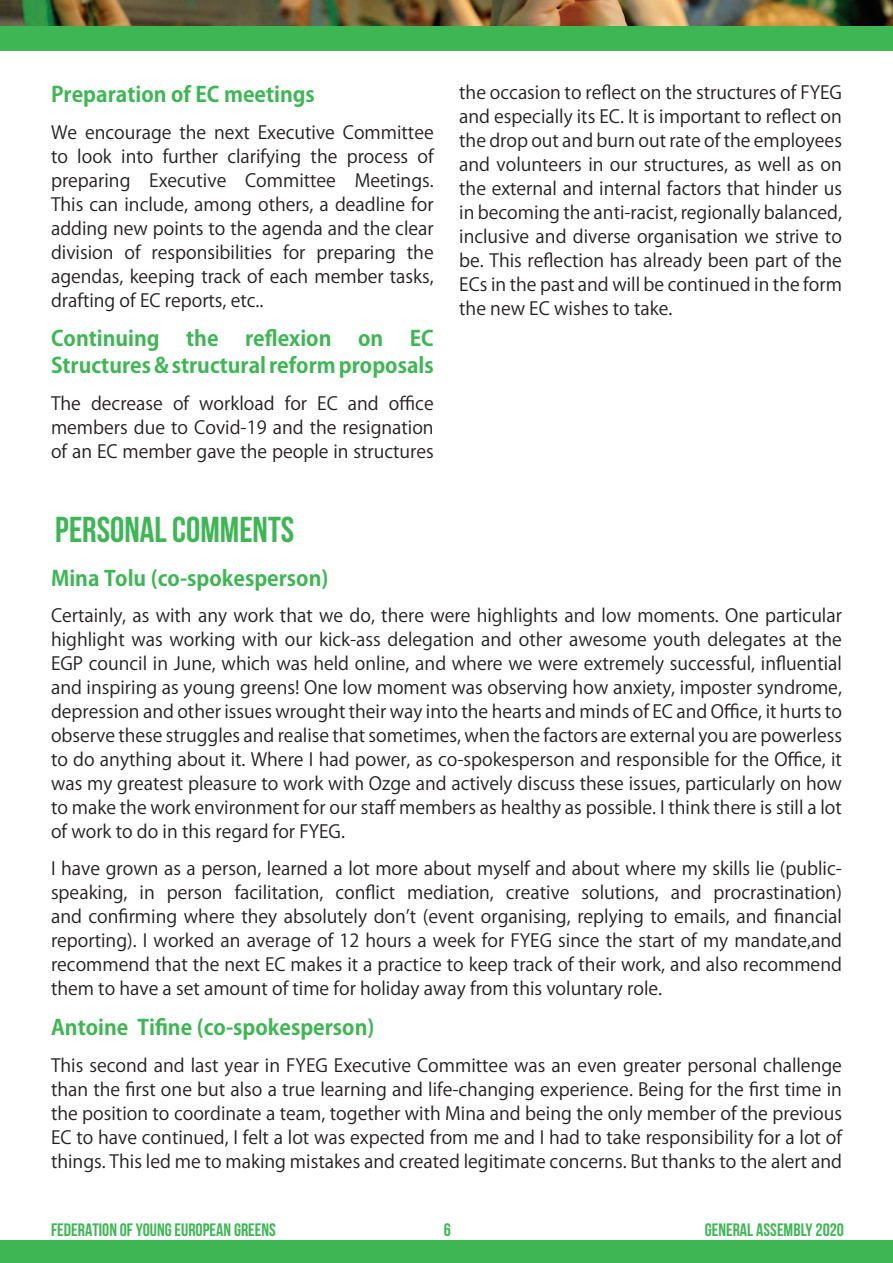
<style>
.page{position:relative;width:893px;height:1263px;background:#fff}
.page>*{position:absolute;margin:0;border:0;box-sizing:border-box;transform-origin:0 0}
.t1{font:700 36px "Bebas Neue";color:#3eb654}
.t2{font:700 21px/27px "Koz Go Pro";color:#3eb654;text-align:right}
.t3{font:18px/24px "Koz Go Pro";color:#231f20;text-align:justify}
.t4{font:700 18px "Bebas Neue";color:#3eb654}
</style>
<div class="page">
<div style="left:0;top:1240px;width:893px;height:23px;background:#3eb654"></div>
<div style="left:0;top:26px;width:893px;height:25px;background:#3eb654"></div>
<img style="left:0;top:0;width:893px;height:26px">
<p class="t2" style="left:51px;top:82px;width:265px">Preparation of EC meetings</p>
<p class="t3" style="left:51px;top:121px;width:384px">We encourage the next Executive Committee to look into further clarifying the process of preparing Executive Committee Meetings.<br>This can include, among others, a deadline for adding new points to the agenda and the clear division of responsibilities for preparing the agendas, keeping track of each member tasks, drafting of EC reports, etc..</p>
<p class="t2" style="left:51px;top:327px;width:110px">Continuing</p>
<p class="t2" style="left:186px;top:327px;width:34px">the</p>
<p class="t2" style="left:245px;top:327px;width:88px">reflexion</p>
<p class="t2" style="left:358px;top:327px;width:27px">on</p>
<p class="t2" style="left:51px;top:327px;width:384px">EC<br>Structures &amp; structural reform proposals</p>
<p class="t3" style="left:51px;top:392px;width:384px">The decrease of workload for EC and office members due to Covid-19 and the resignation of an EC member gave the people in structures</p>
<p class="t3" style="left:459px;top:81px;width:384px">the occasion to reflect on the structures of FYEG and especially its EC. It is important to reflect on the drop out and burn out rate of the employees and volunteers in our structures, as well as on the external and internal factors that hinder us in becoming the anti-racist, regionally balanced, inclusive and diverse organisation we strive to be. This reflection has already been part of the ECs in the past and will be continued in the form the new EC wishes to take.</p>
<h1 class="t1" style="left:55px;top:509px;width:241px">PERSONAL COMMENTS</h1>
<p class="t2" style="left:51px;top:566px;width:279px">Mina Tolu (co-spokesperson)</p>
<p class="t3" style="left:51px;top:604px;width:792px">Certainly, as with any work that we do, there were highlights and low moments. One particular highlight was working with our kick-ass delegation and other awesome youth delegates at the EGP council in June, which was held online, and where we were extremely successful, influential and inspiring as young greens! One low moment was observing how anxiety, imposter syndrome, depression and other issues wrought their way into the hearts and minds of EC and Office, it hurts to observe these struggles and realise that sometimes, when the factors are external you are powerless to do anything about it. Where I had power, as co-spokesperson and responsible for the Office, it was my greatest pleasure to work with Ozge and actively discuss these issues, particularly on how to make the work environment for our staff members as healthy as possible. I think there is still a lot of work to do in this regard for FYEG.</p>
<p class="t3" style="left:51px;top:857px;width:792px">I have grown as a person, learned a lot more about myself and about where my skills lie (public&shy;speaking, in person facilitation, conflict mediation, creative solutions, and procrastination) and confirming where they absolutely don’t (event organising, replying to emails, and financial reporting). I worked an average of 12 hours a week for FYEG since the start of my mandate,and recommend that the next EC makes it a practice to keep track of their work, and also recommend them to have a set amount of time for holiday away from this voluntary role.</p>
<p class="t2" style="left:51px;top:1015px;width:325px">Antoine Tifine (co-spokesperson)</p>
<p class="t3" style="left:51px;top:1053px;width:792px">This second and last year in FYEG Executive Committee was an even greater personal challenge than the first one but also a true learning and life-changing experience. Being for the first time in the position to coordinate a team, together with Mina and being the only member of the previous EC to have continued, I felt a lot was expected from me and I had to take responsibility for a lot of things. This led me to making mistakes and created legitimate concerns. But thanks to the alert and</p>
<p class="t4" style="left:51px;top:1220px;width:226px">FEDERATION OF YOUNG EUROPEAN GREENS</p>
<p class="t4" style="left:444px;top:1220px;width:9px">6</p>
<p class="t4" style="left:705px;top:1220px;width:141px">GENERAL ASSEMBLY 2020</p>
</div>
